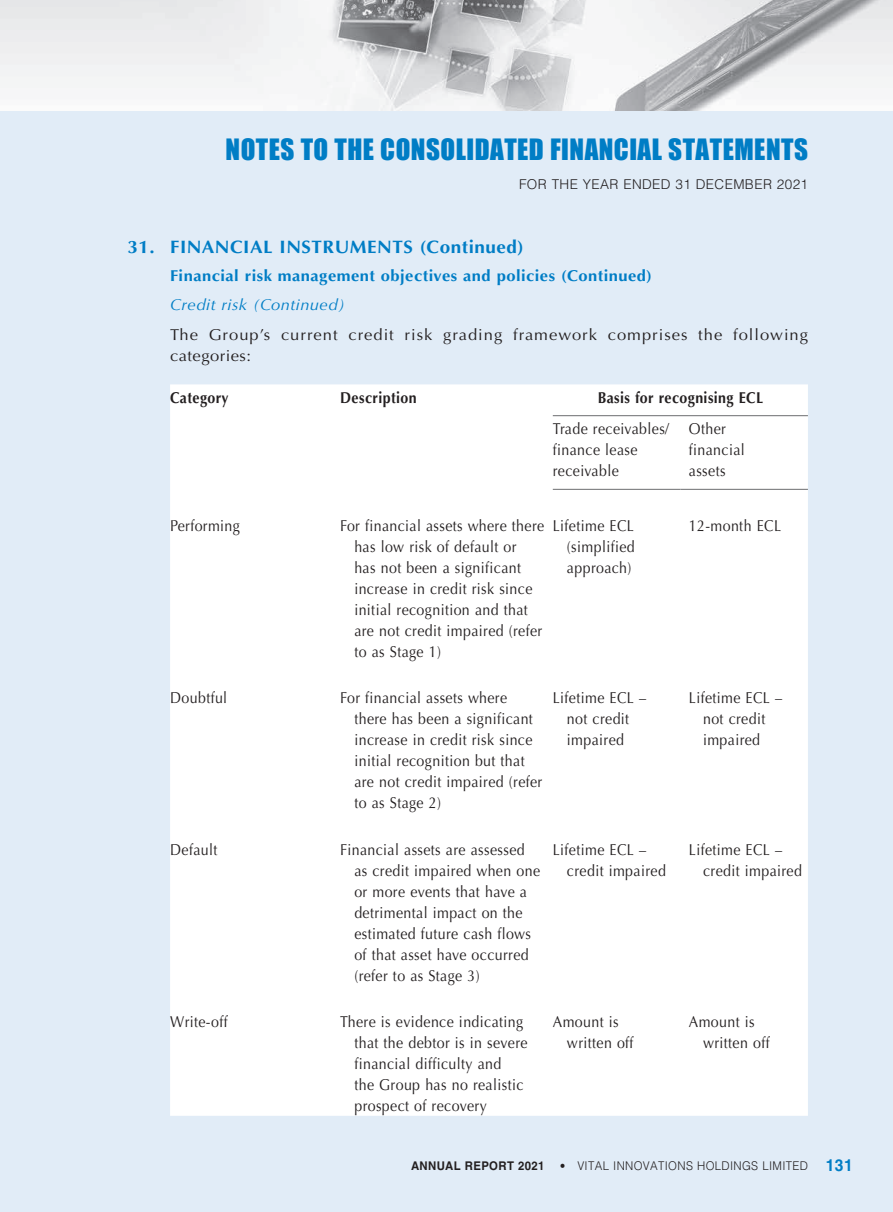
<style>
.page{position:relative;width:893px;height:1212px;background:#fff}
.page>*{position:absolute;margin:0;border:0;box-sizing:border-box;transform-origin:0 0}
.t1{font:27px "Impact";letter-spacing:.015em;color:#007dc5}
.t2{font:700 18px "Optima LT Std";letter-spacing:.03em;color:#007dc5;scale:1.05 1}
.t3{font:15.75px/21px "Optima LT Std";letter-spacing:.03em;color:#231f20;scale:.9 1}
.t4{font:15.75px/21px "Optima LT Std";letter-spacing:.06em;color:#231f20;scale:1.05 1}
.t5{font:700 15.75px "Optima LT Std";letter-spacing:.03em;color:#007dc5;scale:1.05 1}
.t6{font:700 15.75px "Optima LT Std";letter-spacing:.03em;color:#231f20;scale:.9 1}
.t7{font:italic 15.75px "Optima LT Std";letter-spacing:.03em;color:#007dc5;scale:1.05 1}
.t8{font:300 13.5px "Helvetica LT Std";letter-spacing:.03em;color:#231f20}
.t9{font:300 12px "Helvetica LT Std";letter-spacing:.03em;color:#231f20;scale:.95 1}
.t10{font:700 12px "Helvetica LT Std";letter-spacing:.03em;color:#231f20;scale:.95 1}
.s1{font-family:"Frutiger LT Std"}
.s2{font-weight:700;font-size:16.5px;color:#007dc5}
</style>
<div class="page">
<img style="left:0;top:0;width:893px;height:111px">
<div style="left:0;top:111px;width:893px;height:1101px;background:#e1ecf7"></div>
<div style="left:170px;top:384px;width:638px;height:732px;background:#fff"></div>
<hr style="left:553px;top:415px;width:255px;height:1px;background:#6c6d70">
<hr style="left:553px;top:489px;width:127px;height:1px;background:#6c6d70">
<hr style="left:680px;top:489px;width:128px;height:1px;background:#6c6d70">
<h1 class="t1" style="left:226px;top:128px;width:584px">NOTES TO THE CONSOLIDATED FINANCIAL STATEMENTS</h1>
<p class="t8" style="left:519px;top:176px;width:290px">FOR THE YEAR ENDED 31 DECEMBER 2021</p>
<p class="t2" style="left:128px;top:236px;width:379px">31. FINANCIAL INSTRUMENTS (Continued)</p>
<p class="t5" style="left:170px;top:266px;width:461px">Financial risk management objectives and policies (Continued)</p>
<p class="t7" style="left:170px;top:296px;width:168px">Credit risk (Continued)</p>
<p class="t4" style="left:170px;top:324px;width:609px">The Group’s current credit risk grading framework comprises the following categories:</p>
<p class="t6" style="left:170px;top:388px;width:66px">Category</p>
<p class="t6" style="left:340px;top:388px;width:86px">Description</p>
<p class="t6" style="left:598px;top:388px;width:185px">Basis for recognising ECL</p>
<p class="t3" style="left:553px;top:419px;width:131px">Trade receivables/ finance lease receivable</p>
<p class="t3" style="left:689px;top:419px;width:64px">Other financial assets</p>
<p class="t3" style="left:170px;top:515px;width:79px">Performing</p>
<p class="t3" style="left:354px;top:515px;width:212px;text-indent:-14px">For financial assets where there has low risk of default or<br>has not been a significant increase in credit risk since initial recognition and that are not credit impaired (refer to as Stage 1)</p>
<p class="t3" style="left:567px;top:515px;width:77px;text-align:justify;text-indent:-14px">Lifetime ECL (simplified approach)</p>
<p class="t3" style="left:689px;top:515px;width:104px">12-month ECL</p>
<p class="t3" style="left:170px;top:688px;width:65px">Doubtful</p>
<p class="t3" style="left:354px;top:688px;width:210px;text-indent:-14px">For financial assets where there has been a significant increase in credit risk since initial recognition but that are not credit impaired (refer to as Stage 2)</p>
<p class="t3" style="left:553px;top:688px;width:105px;text-align:center">Lifetime ECL – not credit impaired</p>
<p class="t3" style="left:689px;top:688px;width:105px;text-align:center">Lifetime ECL – not credit impaired</p>
<p class="t3" style="left:170px;top:839px;width:54px">Default</p>
<p class="t3" style="left:354px;top:839px;width:208px;text-indent:-14px">Financial assets are assessed as credit impaired when one or more events that have a detrimental impact on the estimated future cash flows of that asset have occurred (refer to as Stage 3)</p>
<p class="t3" style="left:567px;top:839px;width:111px;text-indent:-14px">Lifetime ECL – credit impaired</p>
<p class="t3" style="left:703px;top:839px;width:111px;text-indent:-14px">Lifetime ECL – credit impaired</p>
<p class="t3" style="left:170px;top:1011px;width:65px">Write-off</p>
<p class="t3" style="left:354px;top:1011px;width:194px;text-indent:-14px">There is evidence indicating that the debtor is in severe financial difficulty and<br>the Group has no realistic prospect of recovery</p>
<p class="t3" style="left:567px;top:1011px;width:76px;text-indent:-14px">Amount is written off</p>
<p class="t3" style="left:703px;top:1011px;width:76px;text-indent:-14px">Amount is written off</p>
<p class="t10" style="left:411px;top:1159px;width:142px">ANNUAL REPORT 2021</p>
<p class="t9" style="left:560px;top:1158px;width:310px"><span class="s1">•</span> VITAL INNOVATIONS HOLDINGS LIMITED <span class="s2">131</span></p>
</div>
